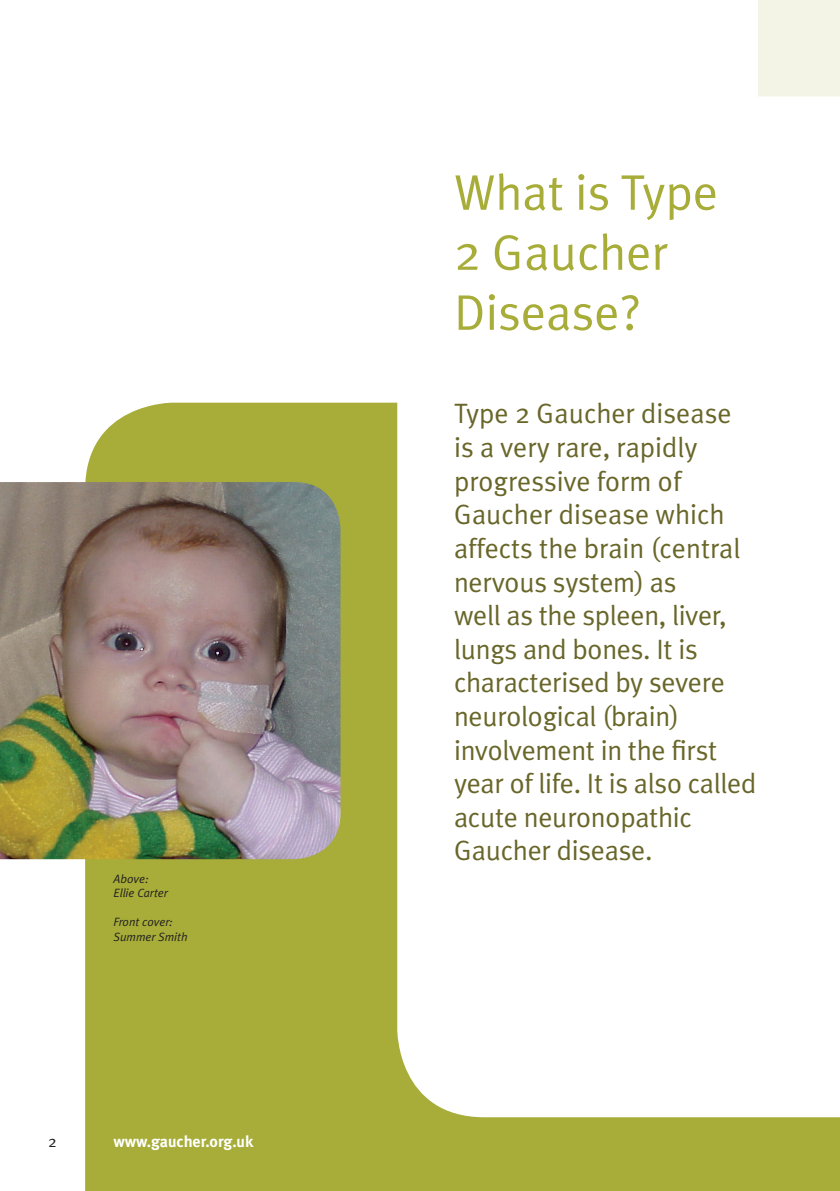
<style>
.page{position:relative;width:840px;height:1191px;background:#fff}
.page>*{position:absolute;margin:0;border:0;box-sizing:border-box;transform-origin:0 0}
.t1{font:50px/60px "Meta Plus Normal";color:#a7ad38}
.t2{font:28px/33.6px "Meta Plus Normal";letter-spacing:-.01em;color:#69662a}
.t3{font:700 16px "Meta Plus";color:#fff}
.t4{font:16px "Meta Plus Normal";color:#231f20}
.t5{font:italic 12px/14.4px "Meta Plus Normal";color:#231f20}
</style>
<div class="page">
<div style="left:85px;top:403px;width:754px;height:788px;background:#a7ad38"></div>
<svg style="left:397px;top:96px;width:442px;height:1021px"></svg>
<div style="left:276px;top:0;width:481px;height:226px;background:#fff"></div>
<img style="left:0;top:482px;width:340px;height:377px">
<p class="t5" style="left:113px;top:871px;width:56px">Above:<br>Ellie Carter</p>
<p class="t5" style="left:113px;top:914px;width:61px">Front cover:</p>
<p class="t5" style="left:113px;top:929px;width:76px">Summer Smith</p>
<p class="t4" style="left:48px;top:1132px;width:10px">2</p>
<p class="t3" style="left:113px;top:1132px;width:141px">www.gaucher.org.uk</p>
<p class="t1" style="left:454px;top:162px;width:265px">What is Type<br>2 Gaucher<br>Disease?</p>
<p class="t2" style="left:454px;top:396px;width:304px">Type 2 Gaucher disease is a very rare, rapidly progressive form of<br>Gaucher disease which affects the brain (central nervous system) as<br>well as the spleen, liver, lungs and bones. It is characterised by severe neurological (brain) involvement in the first year of life. It is also called acute neuronopathic<br>Gaucher disease.</p>
</div>
